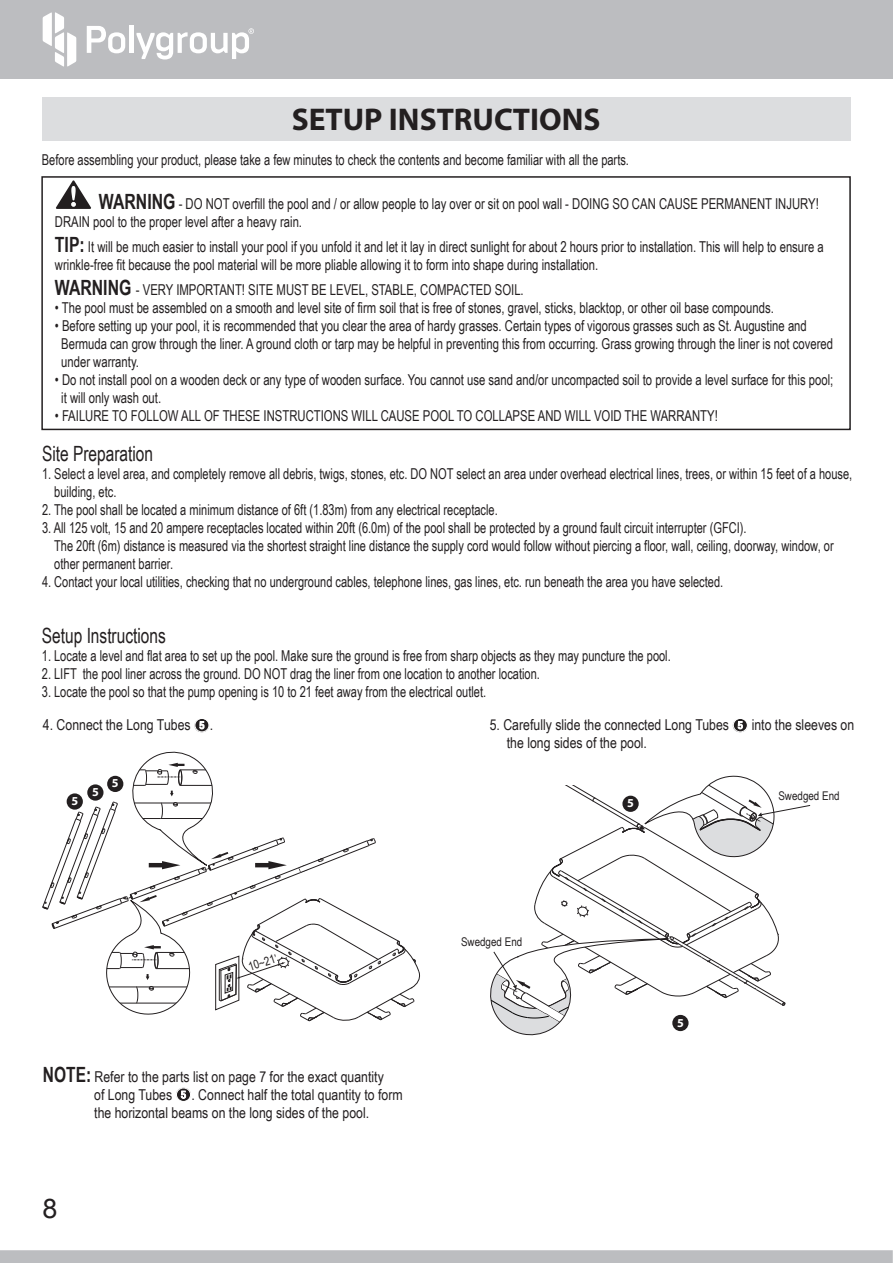
<style>
.page{position:relative;width:893px;height:1263px;background:#fff}
.page>*{position:absolute;margin:0;border:0;box-sizing:border-box;transform-origin:0 0}
.t1{font:700 31.5px "Myriad";color:#231f20}
.t2{font:27px "Arial";color:#231f20}
.t3{font:21px "Arial Narrow";color:#231f20;scale:.9 1}
.t4{font:15px/18px "Arial Narrow";color:#231f20;scale:.92 1}
.t5{font:15px/18px "Arial Narrow";color:#231f20;scale:.9 1}
.t6{font:15px/18px "Arial Narrow";color:#231f20}
.t7{font:700 12.15px "Myriad";color:#fff}
.t8{font:12px "Arial Narrow";color:#231f20}
.s1{font-weight:700;font-size:21px}
.s2{font-family:"Fyra Numeric Circle Closed";font-size:18px}
</style>
<div class="page">
<div style="left:42px;top:97px;width:808px;height:44px;background:#dcdddf"></div>
<div style="left:41px;top:176px;width:810px;height:254px;border:2px solid #231f20"></div>
<svg style="left:56px;top:180px;width:35px;height:29px"></svg>
<svg style="left:0;top:1250px;width:893px;height:13px"></svg>
<div style="left:0;top:0;width:893px;height:78px;background:#bcbdc0"></div>
<svg style="left:43px;top:12px;width:33px;height:55px"></svg>
<svg style="left:87px;top:26px;width:38px;height:27px"></svg>
<hr style="left:129px;top:26px;width:4px;height:27px;background:#fff">
<svg style="left:136px;top:28px;width:118px;height:31px"></svg>
<svg style="left:42px;top:751px;width:378px;height:271px"></svg>
<div style="left:67px;top:793px;width:16px;height:17px;background:#231f20;border-radius:50%"></div>
<div style="left:87px;top:784px;width:17px;height:17px;background:#231f20;border-radius:50%"></div>
<div style="left:107px;top:776px;width:16px;height:16px;background:#231f20;border-radius:50%"></div>
<svg style="left:490px;top:775px;width:321px;height:261px"></svg>
<div style="left:622px;top:796px;width:17px;height:16px;background:#231f20;border-radius:50%"></div>
<h1 class="t1" style="left:292px;top:103px;width:310px">SETUP INSTRUCTIONS</h1>
<p class="t5" style="left:42px;top:150px;width:654px">Before assembling your product, please take a few minutes to check the contents and become familiar with all the parts.</p>
<p class="t4" style="left:55px;top:194px;width:832px;text-indent:44px"><span class="s1">WARNING</span> - DO NOT overfill the pool and / or allow people to lay over or sit on pool wall - DOING SO CAN CAUSE PERMANENT INJURY!<br>DRAIN pool to the proper level after a heavy rain.</p>
<p class="t4" style="left:55px;top:237px;width:837px"><span class="s1">TIP:</span> It will be much easier to install your pool if you unfold it and let it lay in direct sunlight for about 2 hours prior to installation. This will help to ensure a wrinkle-free fit because the pool material will be more pliable allowing it to form into shape during installation.</p>
<p class="t4" style="left:55px;top:280px;width:511px"><span class="s1">WARNING</span> - VERY IMPORTANT! SITE MUST BE LEVEL, STABLE, COMPACTED SOIL.</p>
<p class="t4" style="left:55px;top:298px;width:783px">• The pool must be assembled on a smooth and level site of firm soil that is free of stones, gravel, sticks, blacktop, or other oil base compounds.</p>
<p class="t4" style="left:61px;top:316px;width:840px;text-indent:-6px">• Before setting up your pool, it is recommended that you clear the area of hardy grasses. Certain types of vigorous grasses such as St. Augustine and<br>Bermuda can grow through the liner. A ground cloth or tarp may be helpful in preventing this from occurring. Grass growing through the liner is not covered under warranty.</p>
<p class="t4" style="left:61px;top:370px;width:841px;text-indent:-6px">• Do not install pool on a wooden deck or any type of wooden surface. You cannot use sand and/or uncompacted soil to provide a level surface for this pool; it will only wash out.</p>
<p class="t4" style="left:55px;top:406px;width:722px">• FAILURE TO FOLLOW ALL OF THESE INSTRUCTIONS WILL CAUSE POOL TO COLLAPSE AND WILL VOID THE WARRANTY!</p>
<h3 class="t3" style="left:42px;top:438px;width:125px">Site Preparation</h3>
<p class="t5" style="left:54px;top:464px;width:888px;text-indent:-12px">1. Select a level area, and completely remove all debris, twigs, stones, etc. DO NOT select an area under overhead electrical lines, trees, or within 15 feet of a house, building, etc.</p>
<p class="t5" style="left:42px;top:500px;width:508px">2. The pool shall be located a minimum distance of 6ft (1.83m) from any electrical receptacle.</p>
<p class="t5" style="left:54px;top:518px;width:868px;text-indent:-12px">3. All 125 volt, 15 and 20 ampere receptacles located within 20ft (6.0m) of the pool shall be protected by a ground fault circuit interrupter (GFCI).<br>The 20ft (6m) distance is measured via the shortest straight line distance the supply cord would follow without piercing a floor, wall, ceiling, doorway, window, or other permanent barrier.</p>
<p class="t5" style="left:42px;top:572px;width:758px">4. Contact your local utilities, checking that no underground cables, telephone lines, gas lines, etc. run beneath the area you have selected.</p>
<h3 class="t3" style="left:42px;top:620px;width:139px">Setup Instructions</h3>
<p class="t5" style="left:42px;top:646px;width:700px">1. Locate a level and flat area to set up the pool. Make sure the ground is free from sharp objects as they may puncture the pool.</p>
<p class="t5" style="left:42px;top:664px;width:555px">2. LIFT the pool liner across the ground. DO NOT drag the liner from one location to another location.</p>
<p class="t5" style="left:42px;top:682px;width:495px">3. Locate the pool so that the pump opening is 10 to 21 feet away from the electrical outlet.</p>
<p class="t6" style="left:43px;top:715px;width:172px">4. Connect the Long Tubes <span class="s2">5</span>.</p>
<p class="t7" style="left:71px;top:795px;width:8px">5</p>
<p class="t7" style="left:92px;top:786px;width:8px">5</p>
<p class="t7" style="left:112px;top:777px;width:8px">5</p>
<p class="t8" style="left:246px;top:959px;width:31px;rotate:-18deg">10~21’</p>
<p class="t6" style="left:94px;top:1067px;width:310px;text-indent:-51px"><span class="s1">NOTE:</span> Refer to the parts list on page 7 for the exact quantity<br>of Long Tubes <span class="s2">5</span>. Connect half the total quantity to form the horizontal beams on the long sides of the pool.</p>
<h2 class="t2" style="left:43px;top:1190px;width:17px">8</h2>
<p class="t6" style="left:507px;top:715px;width:349px;text-indent:-17px">5. Carefully slide the connected Long Tubes <span class="s2">5</span> into the sleeves on the long sides of the pool.</p>
<p class="t8" style="left:461px;top:933px;width:63px">Swedged End</p>
<p class="t7" style="left:627px;top:797px;width:8px">5</p>
<p class="t7" style="left:677px;top:1016px;width:8px">5</p>
<p class="t8" style="left:778px;top:787px;width:63px">Swedged End</p>
</div>
